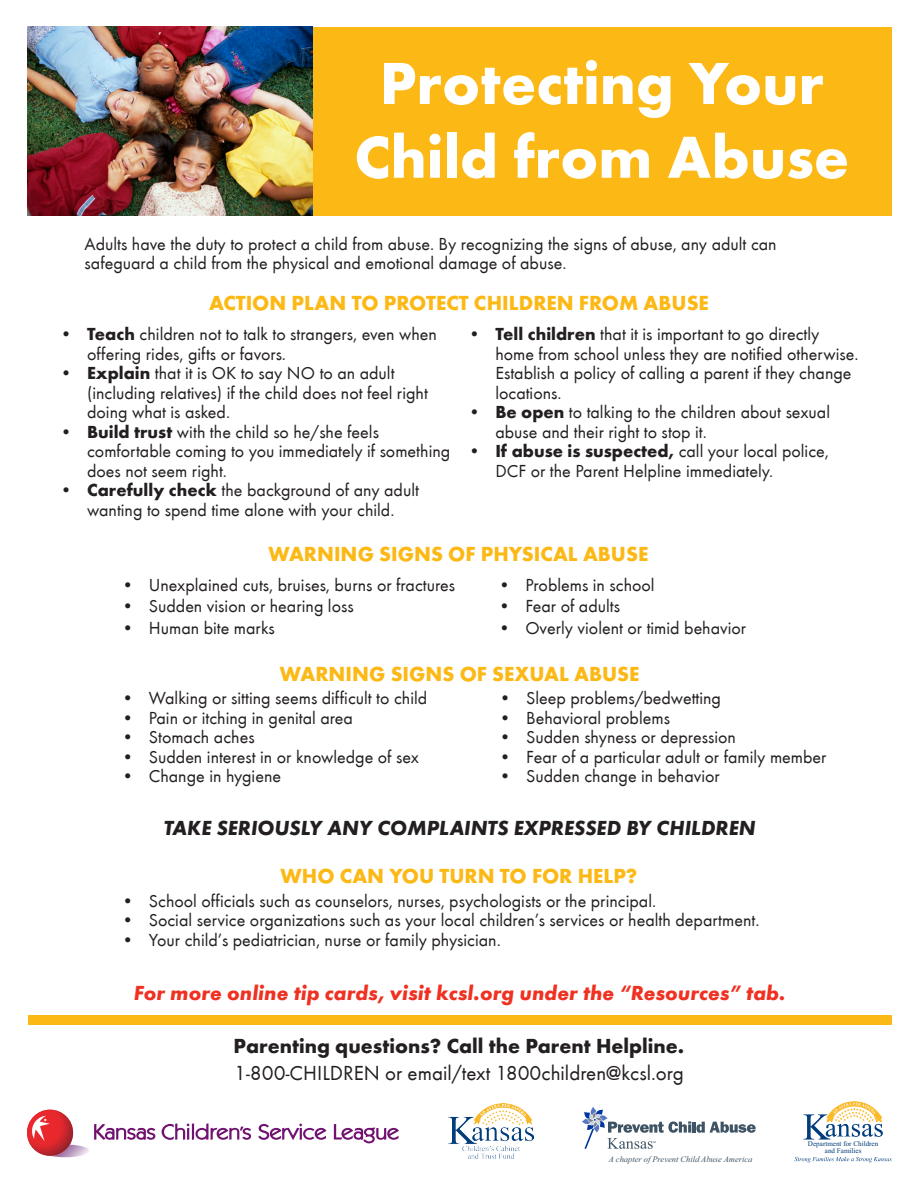
<style>
.page{position:relative;width:918px;height:1188px;background:#fff}
.page>*{position:absolute;margin:0;border:0;box-sizing:border-box;transform-origin:0 0}
.t1{font:700 61.5px "Futura T";color:#fff}
.t2{font:700 21px "Futura T";color:#fcb814}
.t3{font:italic 700 21px "Futura T";color:#ef3122}
.t4{font:21px "Futura T Boo";color:#231f20}
.t5{font:italic 700 21px "Futura T";color:#231f20}
.t6{font:700 21px "Futura T";color:#231f20}
.t7{font:18px/19.5px "Futura T Boo";color:#231f20}
.t8{font:italic 8.4px "Times New Roman";color:#3e5364}
.t9{font:7.05px/7.2px "Times New Roman";color:#013d7d;text-align:center}
.s1{font-family:"Futura T";font-weight:700}
</style>
<div class="page">
<div style="left:28px;top:1016px;width:864px;height:9px;background:#fcb814"></div>
<svg style="left:94px;top:1123px;width:305px;height:20px"></svg>
<img style="left:52px;top:1145px;width:37px;height:12px">
<img style="left:27px;top:1110px;width:46px;height:46px">
<svg style="left:31px;top:1116px;width:19px;height:25px"></svg>
<img style="left:449px;top:1103px;width:85px;height:56px">
<svg style="left:803px;top:1102px;width:80px;height:38px"></svg>
<svg style="left:794px;top:1157px;width:98px;height:5px"></svg>
<svg style="left:582px;top:1107px;width:174px;height:42px"></svg>
<div style="left:178px;top:27px;width:714px;height:189px;background:#fcb814"></div>
<img style="left:28px;top:27px;width:284px;height:189px">
<p class="t1" style="left:380px;top:47px;width:446px">Protecting Your</p>
<p class="t1" style="left:354px;top:121px;width:496px">Child from Abuse</p>
<p class="t7" style="left:85px;top:234px;width:694px">Adults have the duty to protect a child from abuse. By recognizing the signs of abuse, any adult can safeguard a child from the physical and emotional damage of abuse.</p>
<p class="t2" style="left:209px;top:291px;width:501px">ACTION PLAN TO PROTECT CHILDREN FROM ABUSE</p>
<p class="t7" style="left:87px;top:325px;width:351px;text-indent:-27px"><span class="s1">• Teach</span> children not to talk to strangers, even when offering rides, gifts or favors.</p>
<p class="t7" style="left:87px;top:364px;width:342px;text-indent:-27px"><span class="s1">• Explain</span> that it is OK to say NO to an adult (including relatives) if the child does not feel right doing what is asked.</p>
<p class="t7" style="left:87px;top:422px;width:365px;text-indent:-27px"><span class="s1">• Build trust</span> with the child so he/she feels comfortable coming to you immediately if something does not seem right.</p>
<p class="t7" style="left:60px;top:481px;width:360px;text-align:center"><span class="s1">• Carefully check</span> the background of any adult wanting to spend time alone with your child.</p>
<p class="t7" style="left:495px;top:325px;width:365px;text-indent:-27px"><span class="s1">• Tell children</span> that it is important to go directly home from school unless they are notified otherwise.<br>Establish a policy of calling a parent if they change locations.</p>
<p class="t7" style="left:495px;top:403px;width:336px;text-indent:-27px"><span class="s1">• Be open</span> to talking to the children about sexual abuse and their right to stop it.</p>
<p class="t7" style="left:495px;top:442px;width:335px;text-indent:-27px"><span class="s1">• If abuse is suspected,</span> call your local police,<br>DCF or the Parent Helpline immediately.</p>
<p class="t2" style="left:269px;top:542px;width:381px">WARNING SIGNS OF PHYSICAL ABUSE</p>
<p class="t7" style="left:122px;top:575px;width:335px">• Unexplained cuts, bruises, burns or fractures</p>
<p class="t7" style="left:122px;top:597px;width:233px">• Sudden vision or hearing loss</p>
<p class="t7" style="left:122px;top:618px;width:154px">• Human bite marks</p>
<p class="t7" style="left:498px;top:575px;width:158px">• Problems in school</p>
<p class="t7" style="left:498px;top:597px;width:123px">• Fear of adults</p>
<p class="t7" style="left:498px;top:618px;width:249px">• Overly violent or timid behavior</p>
<p class="t2" style="left:280px;top:661px;width:361px">WARNING SIGNS OF SEXUAL ABUSE</p>
<p class="t7" style="left:122px;top:689px;width:307px">• Walking or sitting seems difficult to child</p>
<p class="t7" style="left:122px;top:708px;width:233px">• Pain or itching in genital area</p>
<p class="t7" style="left:122px;top:728px;width:134px">• Stomach aches</p>
<p class="t7" style="left:122px;top:747px;width:299px">• Sudden interest in or knowledge of sex</p>
<p class="t7" style="left:122px;top:767px;width:161px">• Change in hygiene</p>
<p class="t7" style="left:499px;top:689px;width:223px">• Sleep problems/bedwetting</p>
<p class="t7" style="left:499px;top:708px;width:172px">• Behavioral problems</p>
<p class="t7" style="left:499px;top:728px;width:238px">• Sudden shyness or depression</p>
<p class="t7" style="left:499px;top:747px;width:329px">• Fear of a particular adult or family member</p>
<p class="t7" style="left:499px;top:767px;width:222px">• Sudden change in behavior</p>
<p class="t5" style="left:164px;top:816px;width:594px">TAKE SERIOUSLY ANY COMPLAINTS EXPRESSED BY CHILDREN</p>
<p class="t2" style="left:281px;top:864px;width:358px">WHO CAN YOU TURN TO FOR HELP?</p>
<p class="t7" style="left:122px;top:891px;width:536px">• School officials such as counselors, nurses, psychologists or the principal.</p>
<p class="t7" style="left:122px;top:911px;width:639px">• Social service organizations such as your local children’s services or health department.</p>
<p class="t7" style="left:122px;top:930px;width:381px">• Your child’s pediatrician, nurse or family physician.</p>
<p class="t3" style="left:134px;top:981px;width:653px">For more online tip cards, visit kcsl.org under the “Resources” tab.</p>
<p class="t6" style="left:234px;top:1033px;width:452px">Parenting questions? Call the Parent Helpline.</p>
<p class="t4" style="left:234px;top:1061px;width:451px">1-800-CHILDREN or email/text 1800children@kcsl.org</p>
<p class="t8" style="left:609px;top:1153px;width:145px">A chapter of Prevent Child Abuse America</p>
<p class="t9" style="left:808px;top:1140px;width:72px">Department for Children and Families</p>
</div>
